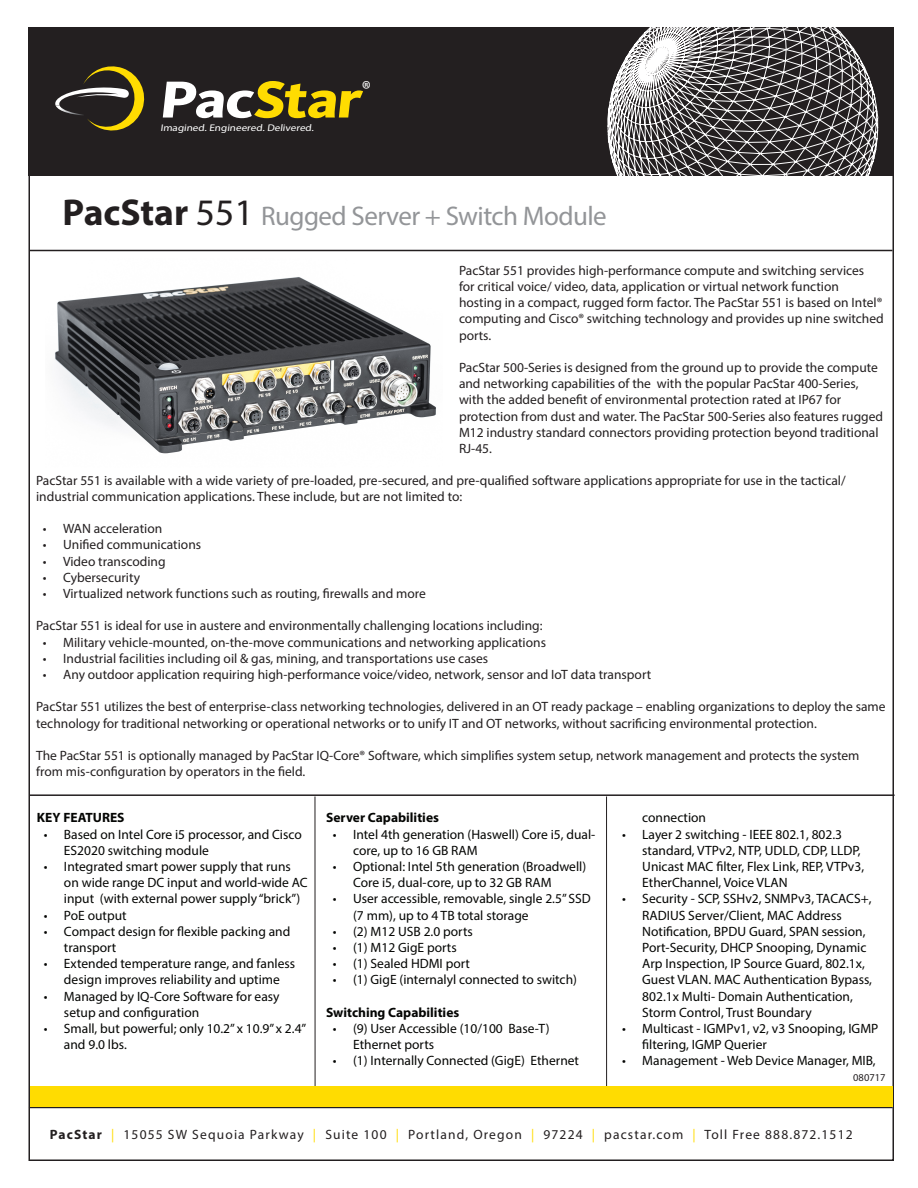
<style>
.page{position:relative;width:918px;height:1188px;background:#fff}
.page>*{position:absolute;margin:0;border:0;box-sizing:border-box;transform-origin:0 0}
.t1{font:27px "Myriad Pro";letter-spacing:-.02em;color:#939598}
.t2{font:23.4px "Myriad Pro";color:#fff;scale:.93 1}
.Leading_Paragraph{font:13.5px/16.2px "Myriad Pro";color:#231f20}
.t3{font:13.5px/16.2px "Myriad Pro";color:#040503}
.Leading_Paragraph-2{font:13.5px "Myriad Pro";letter-spacing:.085em;color:#231f20}
.Heading{font:700 13.5px "Myriad Pro";color:#040503}
.t4{font:10.5px "Myriad Pro";color:#231f20}
.t5{font:9.75px "Myriad Pro";color:#fff;scale:1.15 1}
.s1{font-weight:700;font-size:37.5px;color:#231f20}
.s2{font-size:37.5px;color:#231f20}
.s3{font-weight:700}
.s4{color:#ffdc01}
</style>
<div class="page">
<hr style="left:29px;top:1107px;width:864px;height:1px;background:#231f20">
<hr style="left:315px;top:796px;width:1px;height:292px;background:#231f20">
<hr style="left:606px;top:796px;width:1px;height:292px;background:#231f20">
<hr style="left:29px;top:794px;width:866px;height:2px;background:#231f20">
<hr style="left:30px;top:250px;width:862px;height:1px;background:#231f20">
<div style="left:28px;top:27px;width:864px;height:149px;background:#231f20"></div>
<svg style="left:607px;top:27px;width:271px;height:149px"></svg>
<svg style="left:55px;top:66px;width:90px;height:65px"></svg>
<svg style="left:163px;top:81px;width:200px;height:37px"></svg>
<div style="left:30px;top:1087px;width:863px;height:20px;background:#ffdc01"></div>
<img style="left:55px;top:277px;width:381px;height:177px">
<p class="t5" style="left:160px;top:121px;width:136px">Imagined. Engineered. Delivered.</p>
<p class="t2" style="left:362px;top:74px;width:11px">®</p>
<p class="t1" style="left:63px;top:199px;width:546px"><span class="s1">PacStar</span> <span class="s2">551</span> Rugged Server + Switch Module</p>
<p class="Leading_Paragraph" style="left:459px;top:262px;width:426px">PacStar 551 provides high-performance compute and switching services<br>for critical voice/ video, data, application or virtual network function hosting in a compact, rugged form factor. The PacStar 551 is based on Intel® computing and Cisco® switching technology and provides up nine switched ports.</p>
<p class="Leading_Paragraph" style="left:459px;top:359px;width:426px">PacStar 500-Series is designed from the ground up to provide the compute and networking capabilities of the with the popular PacStar 400-Series, with the added benefit of environmental protection rated at IP67 for protection from dust and water. The PacStar 500-Series also features rugged M12 industry standard connectors providing protection beyond traditional RJ-45.</p>
<p class="Leading_Paragraph" style="left:36px;top:472px;width:811px">PacStar 551 is available with a wide variety of pre-loaded, pre-secured, and pre-qualified software applications appropriate for use in the tactical/ industrial communication applications. These include, but are not limited to:</p>
<p class="Leading_Paragraph" style="left:43px;top:520px;width:121px">• WAN acceleration</p>
<p class="Leading_Paragraph" style="left:43px;top:537px;width:160px">• Unified communications</p>
<p class="Leading_Paragraph" style="left:43px;top:553px;width:124px">• Video transcoding</p>
<p class="Leading_Paragraph" style="left:43px;top:569px;width:99px">• Cybersecurity</p>
<p class="Leading_Paragraph" style="left:43px;top:585px;width:385px">• Virtualized network functions such as routing, firewalls and more</p>
<p class="Leading_Paragraph" style="left:36px;top:618px;width:508px">PacStar 551 is ideal for use in austere and environmentally challenging locations including:</p>
<p class="Leading_Paragraph" style="left:43px;top:634px;width:505px">• Military vehicle-mounted, on-the-move communications and networking applications</p>
<p class="Leading_Paragraph" style="left:43px;top:650px;width:447px">• Industrial facilities including oil &amp; gas, mining, and transportations use cases</p>
<p class="Leading_Paragraph" style="left:43px;top:666px;width:610px">• Any outdoor application requiring high-performance voice/video, network, sensor and IoT data transport</p>
<p class="Leading_Paragraph" style="left:36px;top:699px;width:851px">PacStar 551 utilizes the best of enterprise-class networking technologies, delivered in an OT ready package – enabling organizations to deploy the same technology for traditional networking or operational networks or to unify IT and OT networks, without sacrificing environmental protection.</p>
<p class="Leading_Paragraph" style="left:36px;top:747px;width:825px">The PacStar 551 is optionally managed by PacStar IQ-Core® Software, which simplifies system setup, network management and protects the system from mis-configuration by operators in the field.</p>
<p class="Heading" style="left:37px;top:809px;width:89px">KEY FEATURES</p>
<p class="t3" style="left:64px;top:826px;width:239px;text-indent:-20px">• Based on Intel Core i5 processor, and Cisco<br>ES2020 switching module</p>
<p class="t3" style="left:64px;top:858px;width:245px;text-indent:-20px">• Integrated smart power supply that runs on wide range DC input and world-wide AC input (with external power supply “brick”)</p>
<p class="t3" style="left:44px;top:907px;width:84px">• PoE output</p>
<p class="t3" style="left:64px;top:923px;width:228px;text-indent:-20px">• Compact design for flexible packing and transport</p>
<p class="t3" style="left:44px;top:955px;width:253px;text-align:center">• Extended temperature range, and fanless design improves reliability and uptime</p>
<p class="t3" style="left:64px;top:988px;width:217px;text-indent:-20px">• Managed by IQ-Core Software for easy setup and configuration</p>
<p class="t3" style="left:64px;top:1020px;width:244px;text-indent:-20px">• Small, but powerful; only 10.2” x 10.9” x 2.4” and 9.0 lbs.</p>
<p class="Heading" style="left:326px;top:809px;width:114px">Server Capabilities</p>
<p class="t3" style="left:353px;top:826px;width:244px;text-indent:-20px">• Intel 4th generation (Haswell) Core i5, dual&shy;core, up to 16 GB RAM</p>
<p class="t3" style="left:353px;top:858px;width:235px;text-indent:-20px">• Optional: Intel 5th generation (Broadwell)<br>Core i5, dual-core, up to 32 GB RAM</p>
<p class="t3" style="left:353px;top:891px;width:239px;text-indent:-20px">• User accessible, removable, single 2.5” SSD (7 mm), up to 4 TB total storage</p>
<p class="t3" style="left:333px;top:923px;width:141px">• (2) M12 USB 2.0 ports</p>
<p class="t3" style="left:333px;top:939px;width:125px">• (1) M12 GigE ports</p>
<p class="t3" style="left:333px;top:955px;width:139px">• (1) Sealed HDMI port</p>
<p class="t3" style="left:333px;top:972px;width:246px">• (1) GigE (internalyl connected to switch)</p>
<p class="Heading" style="left:326px;top:1003px;width:135px">Switching Capabilities</p>
<p class="t3" style="left:353px;top:1020px;width:198px;text-indent:-20px">• (9) User Accessible (10/100 Base-T)<br>Ethernet ports</p>
<p class="t3" style="left:333px;top:1053px;width:248px">• (1) Internally Connected (GigE) Ethernet</p>
<p class="t3" style="left:642px;top:810px;width:65px">connection</p>
<p class="t3" style="left:642px;top:826px;width:223px;text-indent:-20px">• Layer 2 switching - IEEE 802.1, 802.3 standard, VTPv2, NTP, UDLD, CDP, LLDP, Unicast MAC filter, Flex Link, REP, VTPv3, EtherChannel, Voice VLAN</p>
<p class="t3" style="left:642px;top:891px;width:231px;text-indent:-20px">• Security - SCP, SSHv2, SNMPv3, TACACS+, RADIUS Server/Client, MAC Address Notification, BPDU Guard, SPAN session, Port-Security, DHCP Snooping, Dynamic Arp Inspection, IP Source Guard, 802.1x, Guest VLAN. MAC Authentication Bypass, 802.1x Multi- Domain Authentication, Storm Control, Trust Boundary</p>
<p class="t3" style="left:642px;top:1020px;width:238px;text-indent:-20px">• Multicast - IGMPv1, v2, v3 Snooping, IGMP filtering, IGMP Querier</p>
<p class="t3" style="left:622px;top:1053px;width:255px">• Management - Web Device Manager, MIB,</p>
<p class="t4" style="left:853px;top:1071px;width:34px">080717</p>
<p class="Leading_Paragraph-2" style="left:50px;top:1126px;width:804px"><span class="s3">PacStar</span> <span class="s4">|</span> 15055 SW Sequoia Parkway <span class="s4">|</span> Suite 100 <span class="s4">|</span> Portland, Oregon <span class="s4">|</span> 97224 <span class="s4">|</span> pacstar.com <span class="s4">|</span> Toll Free 888.872.1512</p>
</div>
